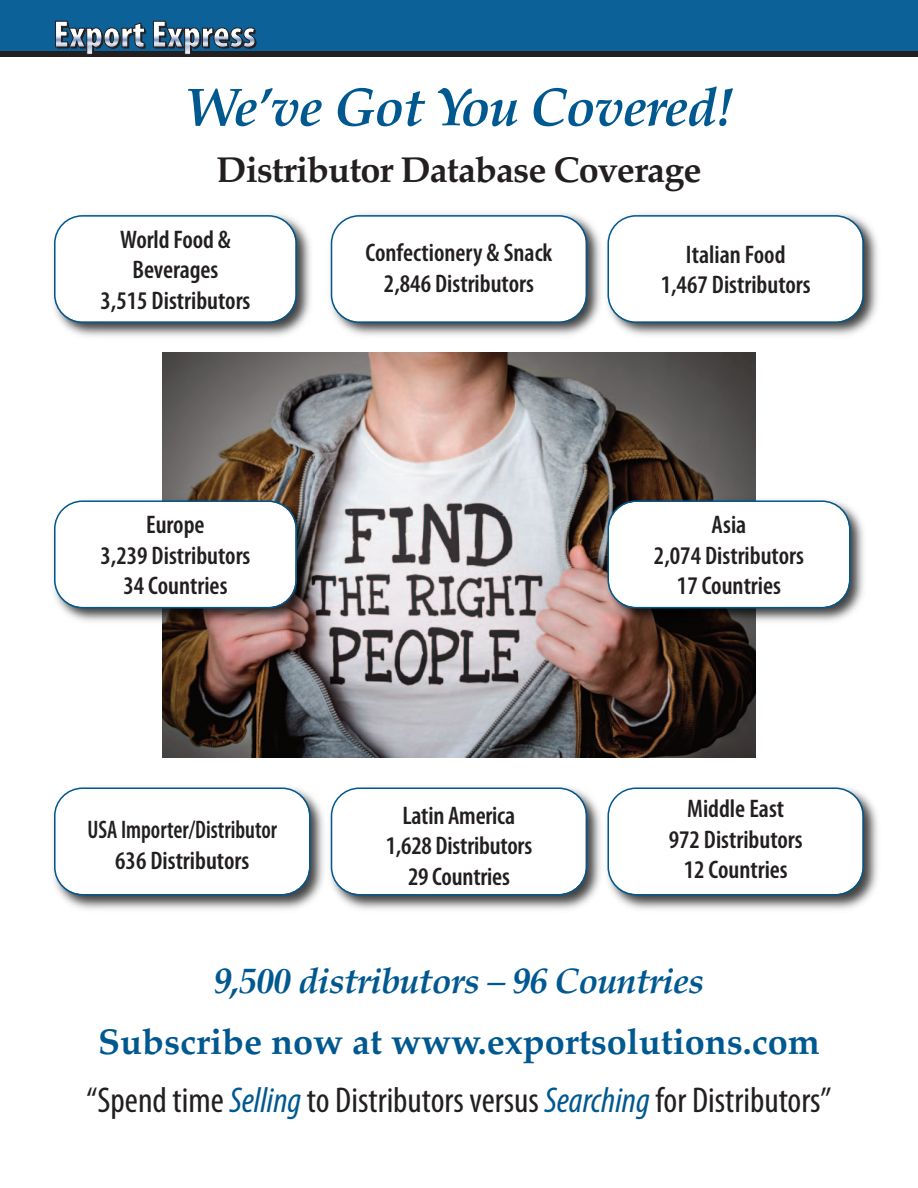
<style>
.page{position:relative;width:918px;height:1188px;background:#fff}
.page>*{position:absolute;margin:0;border:0;box-sizing:border-box;transform-origin:0 0}
.t1{font:italic 700 54px "Palatino";letter-spacing:-.025em;color:#005890}
.t2{font:condensed 36px "Myriad Pro";color:#231f20}
.t3{font:700 36px "Palatino";color:#005890}
.t4{font:italic 700 36px "Palatino";letter-spacing:-.025em;color:#005890}
.t5{font:700 36px "Palatino";letter-spacing:-.025em;color:#231f20}
.t6{font:600 condensed 25.5px/30.6px "Myriad Pro";color:#231f20;text-align:center}
.t7{font:600 condensed 25.5px "Myriad Pro";color:#231f20;scale:.9 1}
.s1{font-style:italic;color:#005890}
</style>
<div class="page">
<div style="left:0;top:0;width:918px;height:54px;background:#0c6298"></div>
<div style="left:0;top:51px;width:918px;height:6px;background:#231f20"></div>
<svg style="left:55px;top:21px;width:202px;height:34px"></svg>
<img style="left:162px;top:353px;width:594px;height:405px">
<img style="left:330px;top:213px;width:271px;height:123px">
<svg style="left:331px;top:215px;width:256px;height:108px"></svg>
<img style="left:607px;top:213px;width:271px;height:123px">
<svg style="left:608px;top:215px;width:256px;height:108px"></svg>
<img style="left:53px;top:787px;width:271px;height:123px">
<svg style="left:54px;top:788px;width:256px;height:108px"></svg>
<img style="left:53px;top:494px;width:263px;height:134px">
<svg style="left:54px;top:500px;width:243px;height:108px"></svg>
<img style="left:601px;top:494px;width:263px;height:134px">
<svg style="left:608px;top:500px;width:242px;height:108px"></svg>
<img style="left:330px;top:787px;width:271px;height:123px">
<svg style="left:331px;top:788px;width:256px;height:108px"></svg>
<img style="left:607px;top:787px;width:271px;height:123px">
<svg style="left:608px;top:788px;width:256px;height:108px"></svg>
<img style="left:53px;top:214px;width:258px;height:123px">
<svg style="left:54px;top:215px;width:243px;height:108px"></svg>
<p class="t1" style="left:184px;top:81px;width:551px">We’ve Got You Covered!</p>
<p class="t5" style="left:217px;top:152px;width:486px">Distributor Database Coverage</p>
<p class="t6" style="left:120px;top:226px;width:112px">World Food &amp;<br>Beverages</p>
<p class="t6" style="left:100px;top:287px;width:152px">3,515 Distributors</p>
<p class="t6" style="left:146px;top:512px;width:60px">Europe</p>
<p class="t6" style="left:100px;top:542px;width:152px">3,239 Distributors</p>
<p class="t6" style="left:123px;top:573px;width:106px">34 Countries</p>
<p class="t7" style="left:87px;top:820px;width:212px">USA Importer/Distributor</p>
<p class="t6" style="left:115px;top:847px;width:136px">636 Distributors</p>
<p class="t6" style="left:366px;top:240px;width:188px">Confectionery &amp; Snack</p>
<p class="t6" style="left:384px;top:270px;width:152px">2,846 Distributors</p>
<p class="t6" style="left:403px;top:802px;width:114px">Latin America</p>
<p class="t6" style="left:386px;top:833px;width:148px">1,628 Distributors</p>
<p class="t6" style="left:408px;top:863px;width:103px">29 Countries</p>
<p class="t6" style="left:686px;top:241px;width:101px">Italian Food</p>
<p class="t6" style="left:661px;top:272px;width:152px">1,467 Distributors</p>
<p class="t6" style="left:712px;top:512px;width:36px">Asia</p>
<p class="t6" style="left:654px;top:542px;width:152px">2,074 Distributors</p>
<p class="t6" style="left:677px;top:573px;width:106px">17 Countries</p>
<p class="t6" style="left:687px;top:796px;width:98px">Middle East</p>
<p class="t6" style="left:669px;top:826px;width:136px">972 Distributors</p>
<p class="t6" style="left:684px;top:857px;width:106px">12 Countries</p>
<p class="t4" style="left:214px;top:963px;width:492px">9,500 distributors – 96 Countries</p>
<p class="t3" style="left:98px;top:1024px;width:723px">Subscribe now at www.exportsolutions.com</p>
<p class="t2" style="left:87px;top:1087px;width:746px">“Spend time <span class="s1">Selling</span> to Distributors versus <span class="s1">Searching</span> for Distributors”</p>
</div>
